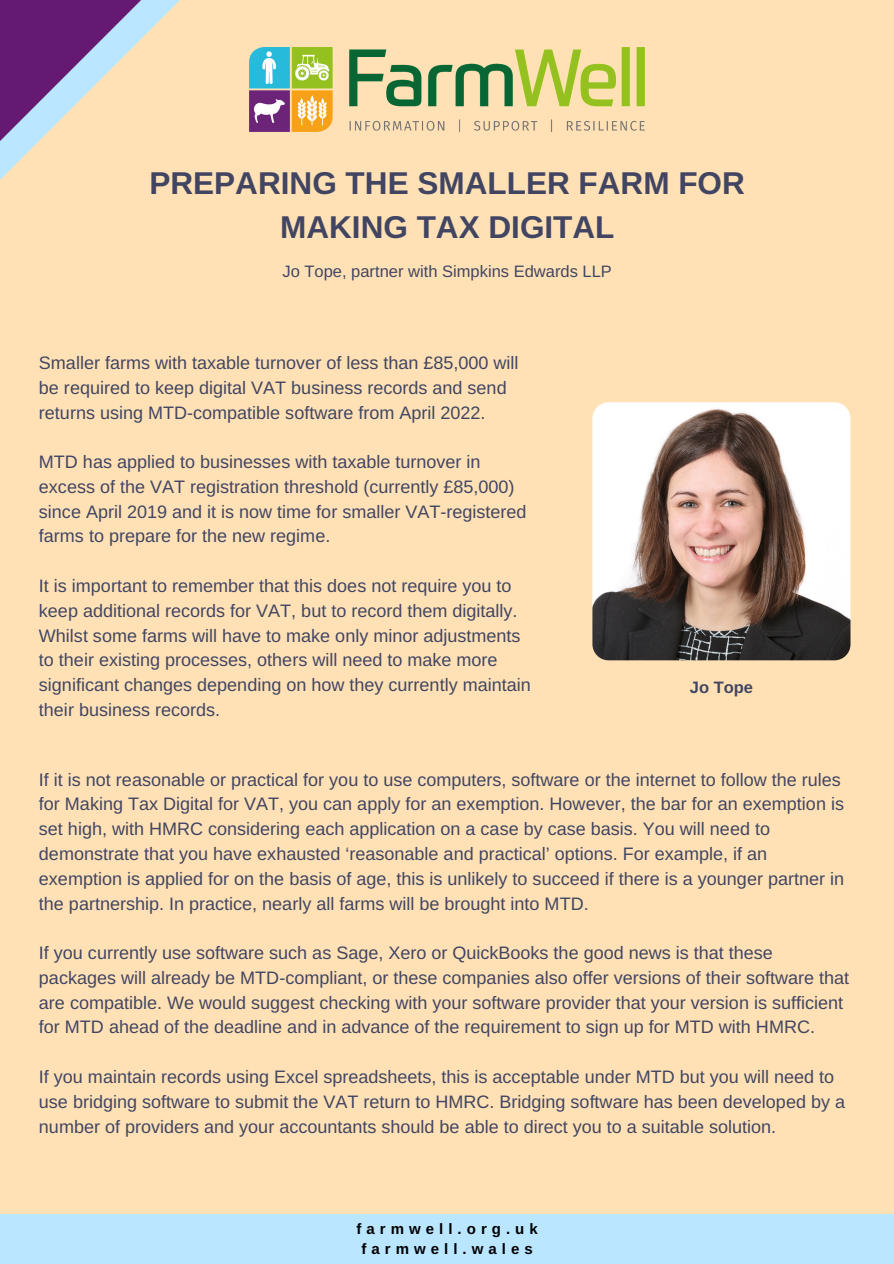
<style>
.page{position:relative;width:894px;height:1264px;background:#fff}
.page>*{position:absolute;margin:0;border:0;box-sizing:border-box;transform-origin:0 0}
.t1{font:700 31.5px/44px "Arimo";color:#414562;text-align:center}
.t2{font:18px/24.8px "Arimo";color:#414562}
.t3{font:16.5px "Arimo";color:#414562}
.t4{font:700 16.5px "Arimo";color:#414562}
.t5{font:700 15px "Arimo";letter-spacing:.335em;color:#000}
</style>
<div class="page">
<div style="left:0;top:0;width:893px;height:1263px;background:#ffe1b5"></div>
<div style="left:0;top:1213px;width:893px;height:50px;background:#bae6ff"></div>
<img style="left:281px;top:48px;width:363px;height:83px">
<svg style="left:268px;top:47px;width:13px;height:85px"></svg>
<svg style="left:0;top:0;width:268px;height:180px"></svg>
<img style="left:592px;top:402px;width:258px;height:258px;border-radius:16px">
<p class="t1" style="left:149px;top:161px;width:596px">PREPARING THE SMALLER FARM FOR<br>MAKING TAX DIGITAL</p>
<p class="t3" style="left:282px;top:262px;width:331px">Jo Tope, partner with Simpkins Edwards LLP</p>
<p class="t2" style="left:39px;top:350px;width:481px">Smaller farms with taxable turnover of less than £85,000 will be required to keep digital VAT business records and send returns using MTD-compatible software from April 2022.</p>
<p class="t2" style="left:39px;top:449px;width:489px">MTD has applied to businesses with taxable turnover in excess of the VAT registration threshold (currently £85,000) since April 2019 and it is now time for smaller VAT-registered farms to prepare for the new regime.</p>
<p class="t2" style="left:39px;top:573px;width:493px">It is important to remember that this does not require you to keep additional records for VAT, but to record them digitally.<br>Whilst some farms will have to make only minor adjustments to their existing processes, others will need to make more significant changes depending on how they currently maintain their business records.</p>
<p class="t4" style="left:689px;top:678px;width:65px">Jo Tope</p>
<p class="t2" style="left:39px;top:767px;width:806px">If it is not reasonable or practical for you to use computers, software or the internet to follow the rules for Making Tax Digital for VAT, you can apply for an exemption. However, the bar for an exemption is set high, with HMRC considering each application on a case by case basis. You will need to demonstrate that you have exhausted ‘reasonable and practical’ options. For example, if an exemption is applied for on the basis of age, this is unlikely to succeed if there is a younger partner in the partnership. In practice, nearly all farms will be brought into MTD.</p>
<p class="t2" style="left:39px;top:940px;width:811px">If you currently use software such as Sage, Xero or QuickBooks the good news is that these packages will already be MTD-compliant, or these companies also offer versions of their software that are compatible. We would suggest checking with your software provider that your version is sufficient for MTD ahead of the deadline and in advance of the requirement to sign up for MTD with HMRC.</p>
<p class="t2" style="left:39px;top:1064px;width:807px">If you maintain records using Excel spreadsheets, this is acceptable under MTD but you will need to use bridging software to submit the VAT return to HMRC. Bridging software has been developed by a number of providers and your accountants should be able to direct you to a suitable solution.</p>
<p class="t5" style="left:356px;top:1220px;width:183px">farmwell.org.uk</p>
<p class="t5" style="left:361px;top:1240px;width:173px">farmwell.wales</p>
</div>
